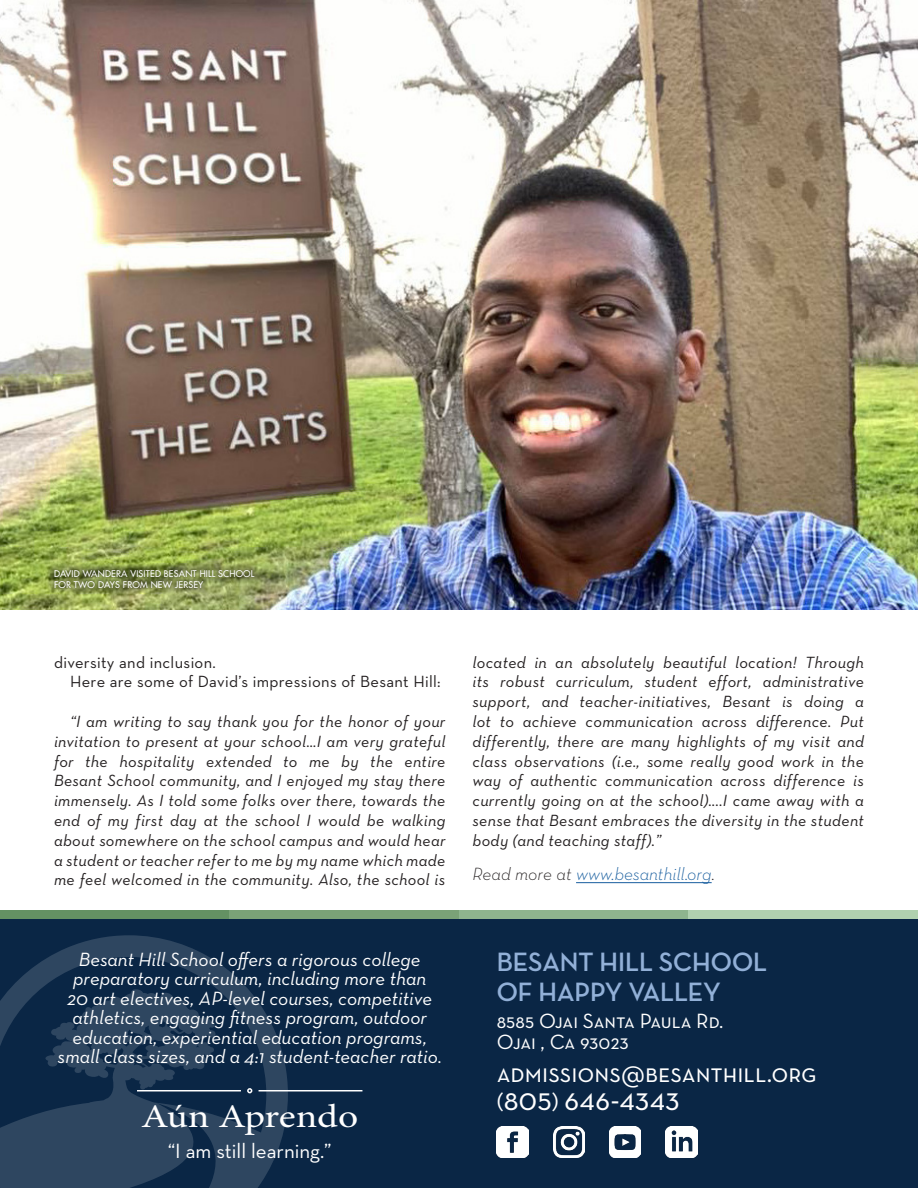
<style>
.page{position:relative;width:918px;height:1188px;background:#fff}
.page>*{position:absolute;margin:0;border:0;box-sizing:border-box;transform-origin:0 0}
.t1{font:33px "Neutraface Text";color:#fff}
.t2{font:33px "Minion Pro";letter-spacing:-.01em;color:#fff;scale:1.2 1}
.t3{font:700 27px "Neutraface Display";color:#92b0d7}
.t4{font:27px "Neutraface Text";color:#fff}
.t5{font:21px "Neutraface Text";color:#fff}
.Paragraph_Style_2{font:italic 19.5px/19.5px "Neutraface Text";color:#fff;text-align:center}
.t6{font:18px "Neutraface Text Light Italic Alt";color:#175d9e}
.t7{font:italic 16.5px/19.8px "Neutraface Text";letter-spacing:.02em;color:#231f20;text-align:justify}
.t8{font:16.5px "Neutraface Text";letter-spacing:.02em;color:#231f20}
.NAME{font:9px "Futura";letter-spacing:.02em;color:#fff}
.s1{color:#231f20}
.s2{font-size:24px}
</style>
<div class="page">
<div style="left:0;top:920px;width:918px;height:268px;background:#0a2645"></div>
<img style="left:0;top:0;width:918px;height:609px">
<div style="left:48px;top:563px;width:213px;height:31px;background:#231f20;opacity:.8"></div>
<img style="left:497px;top:1126px;width:31px;height:32px">
<img style="left:553px;top:1126px;width:32px;height:32px">
<img style="left:609px;top:1126px;width:32px;height:32px">
<img style="left:666px;top:1126px;width:31px;height:32px">
<svg style="left:0;top:935px;width:288px;height:253px;fill:#2c445f"></svg>
<hr style="left:137px;top:1090px;width:104px;height:1px;background:#fff">
<hr style="left:259px;top:1090px;width:103px;height:1px;background:#fff">
<svg style="left:247px;top:1088px;width:5px;height:5px"></svg>
<hr style="left:576px;top:882px;width:136px;height:1px;background:#175d9e">
<div style="left:0;top:910px;width:230px;height:10px;background:#649163"></div>
<div style="left:229px;top:910px;width:230px;height:10px;background:#7aa277"></div>
<div style="left:459px;top:910px;width:230px;height:10px;background:#8eb58e"></div>
<div style="left:688px;top:910px;width:230px;height:10px;background:#b0d1af"></div>
<p class="NAME" style="left:54px;top:568px;width:202px">DAVID WANDERA VISITED BESANT HILL SCHOOL</p>
<p class="NAME" style="left:54px;top:579px;width:151px">FOR TWO DAYS FROM NEW JERSEY</p>
<p class="t8" style="left:54px;top:652px;width:163px">diversity and inclusion.</p>
<p class="t8" style="left:70px;top:671px;width:372px">Here are some of David’s impressions of Besant Hill:</p>
<p class="t7" style="left:54px;top:711px;width:393px;text-indent:16px">“I am writing to say thank you for the honor of your invitation to present at your school…I am very grateful for the hospitality extended to me by the entire Besant School community, and I enjoyed my stay there immensely. As I told some folks over there, towards the end of my first day at the school I would be walking about somewhere on the school campus and would hear a student or teacher refer to me by my name which made me feel welcomed in the community. Also, the school is</p>
<p class="Paragraph_Style_2" style="left:58px;top:949px;width:386px">Besant Hill School offers a rigorous college preparatory curriculum, including more than<br>20 art electives, AP-level courses, competitive athletics, engaging fitness program, outdoor education, experiential education programs, small class sizes, and a 4:1 student-teacher ratio.</p>
<p class="t2" style="left:141px;top:1095px;width:182px">Aún Aprendo</p>
<p class="t5" style="left:168px;top:1137px;width:166px">“I am still learning.”</p>
<p class="t7" style="left:472px;top:652px;width:393px">located in an absolutely beautiful location! Through its robust curriculum, student effort, administrative support, and teacher-initiatives, Besant is doing a lot to achieve communication across difference. Put differently, there are many highlights of my visit and class observations (i.e., some really good work in the way of authentic communication across difference is currently going on at the school)....I came away with a sense that Besant embraces the diversity in the student body (and teaching staff).”</p>
<p class="t6" style="left:472px;top:863px;width:244px"><span class="s1">Read more at</span> www.besanthill.org<span class="s1">.</span></p>
<p class="t3" style="left:497px;top:947px;width:272px">BESANT HILL SCHOOL</p>
<p class="t3" style="left:497px;top:977px;width:225px">OF HAPPY VALLEY</p>
<p class="t5" style="left:497px;top:1008px;width:228px">8585 Ojai Santa Paula Rd.</p>
<p class="t5" style="left:497px;top:1029px;width:133px">Ojai , Ca 93023</p>
<p class="t4" style="left:497px;top:1056px;width:321px">admissions@besanthill.org</p>
<p class="t1" style="left:497px;top:1078px;width:185px"><span class="s2">(</span>805<span class="s2">)</span> 646-4343</p>
</div>
